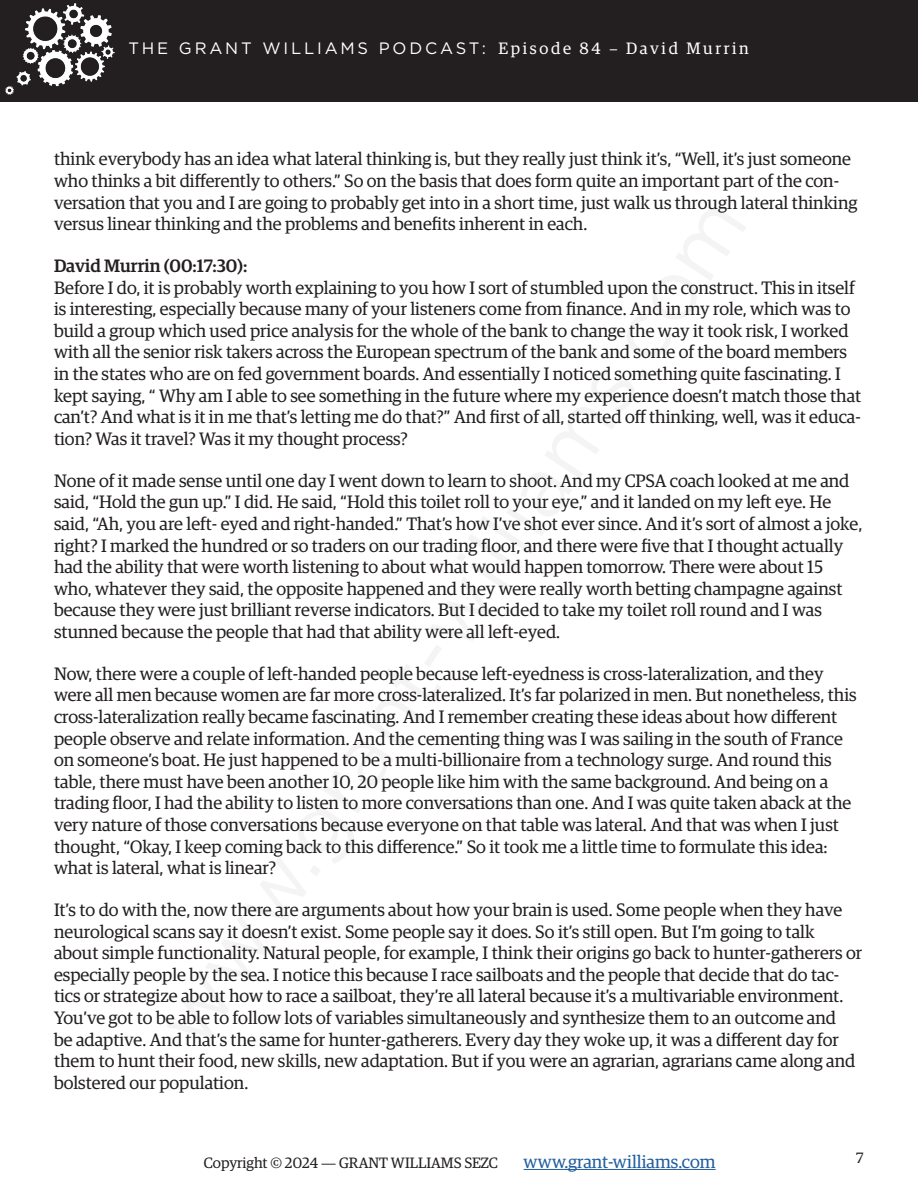
<style>
.page{position:relative;width:918px;height:1188px;background:#fff}
.page>*{position:absolute;margin:0;border:0;box-sizing:border-box;transform-origin:0 0}
.Body_Copy{font:18px/21.6px "Guardian Egyptian";color:#231f20}
.t1{font:18px "Guardian Egyptian";color:#215e9e}
.Speaker{font:500 18px "Guardian Egyptian";color:#231f20}
.t2{font:16.5px "Gotham";letter-spacing:.17em;color:#fff}
.t3{font:16.5px "Guardian Egyptian";letter-spacing:.16em;color:#fff}
.t4{font:15px "Guardian Egyptian";color:#231f20}
.s1{font-family:"Myriad Pro"}
</style>
<div class="page">
<hr style="left:524px;top:1169px;width:192px;height:1px;background:#215e9e">
<svg style="left:168px;top:209px;width:577px;height:828px"></svg>
<div style="left:0;top:0;width:918px;height:102px;background:#231f20"></div>
<img style="left:5px;top:4px;width:110px;height:91px">
<p class="t2" style="left:128px;top:38px;width:359px">THE GRANT WILLIAMS PODCAST:</p>
<p class="t3" style="left:499px;top:37px;width:252px">Episode 84 <span class="s1">–</span> David Murrin</p>
<p class="Body_Copy" style="left:54px;top:147px;width:805px">think everybody has an idea what lateral thinking is, but they really just think it’s, “Well, it’s just someone who thinks a bit differently to others.” So on the basis that does form quite an important part of the con&shy;versation that you and I are going to probably get into in a short time, just walk us through lateral thinking versus linear thinking and the problems and benefits inherent in each.</p>
<p class="Speaker" style="left:54px;top:253px;width:195px">David Murrin (00:17:30):</p>
<p class="Body_Copy" style="left:54px;top:275px;width:809px">Before I do, it is probably worth explaining to you how I sort of stumbled upon the construct. This in itself is interesting, especially because many of your listeners come from finance. And in my role, which was to build a group which used price analysis for the whole of the bank to change the way it took risk, I worked with all the senior risk takers across the European spectrum of the bank and some of the board members in the states who are on fed government boards. And essentially I noticed something quite fascinating. I kept saying, “ Why am I able to see something in the future where my experience doesn’t match those that can’t? And what is it in me that’s letting me do that?” And first of all, started off thinking, well, was it educa&shy;tion? Was it travel? Was it my thought process?</p>
<p class="Body_Copy" style="left:54px;top:469px;width:810px">None of it made sense until one day I went down to learn to shoot. And my CPSA coach looked at me and said, “Hold the gun up.” I did. He said, “Hold this toilet roll to your eye,” and it landed on my left eye. He said, “Ah, you are left- eyed and right-handed.” That’s how I’ve shot ever since. And it’s sort of almost a joke, right? I marked the hundred or so traders on our trading floor, and there were five that I thought actually had the ability that were worth listening to about what would happen tomorrow. There were about 15 who, whatever they said, the opposite happened and they were really worth betting champagne against because they were just brilliant reverse indicators. But I decided to take my toilet roll round and I was stunned because the people that had that ability were all left-eyed.</p>
<p class="Body_Copy" style="left:54px;top:662px;width:804px">Now, there were a couple of left-handed people because left-eyedness is cross-lateralization, and they were all men because women are far more cross-lateralized. It’s far polarized in men. But nonetheless, this cross-lateralization really became fascinating. And I remember creating these ideas about how different people observe and relate information. And the cementing thing was I was sailing in the south of France on someone’s boat. He just happened to be a multi-billionaire from a technology surge. And round this table, there must have been another 10, 20 people like him with the same background. And being on a trading floor, I had the ability to listen to more conversations than one. And I was quite taken aback at the very nature of those conversations because everyone on that table was lateral. And that was when I just thought, “Okay, I keep coming back to this difference.” So it took me a little time to formulate this idea: what is lateral, what is linear?</p>
<p class="Body_Copy" style="left:54px;top:898px;width:810px">It’s to do with the, now there are arguments about how your brain is used. Some people when they have neurological scans say it doesn’t exist. Some people say it does. So it’s still open. But I’m going to talk about simple functionality. Natural people, for example, I think their origins go back to hunter-gatherers or especially people by the sea. I notice this because I race sailboats and the people that decide that do tac&shy;tics or strategize about how to race a sailboat, they’re all lateral because it’s a multivariable environment.<br>You’ve got to be able to follow lots of variables simultaneously and synthesize them to an outcome and<br>be adaptive. And that’s the same for hunter-gatherers. Every day they woke up, it was a different day for them to hunt their food, new skills, new adaptation. But if you were an agrarian, agrarians came along and bolstered our population.</p>
<p class="t4" style="left:204px;top:1152px;width:296px">Copyright © 2024 <span class="s1">—</span> GRANT WILLIAMS SEZC</p>
<p class="t1" style="left:524px;top:1149px;width:194px">www.grant-williams.com</p>
<p class="t4" style="left:856px;top:1148px;width:9px">7</p>
</div>
